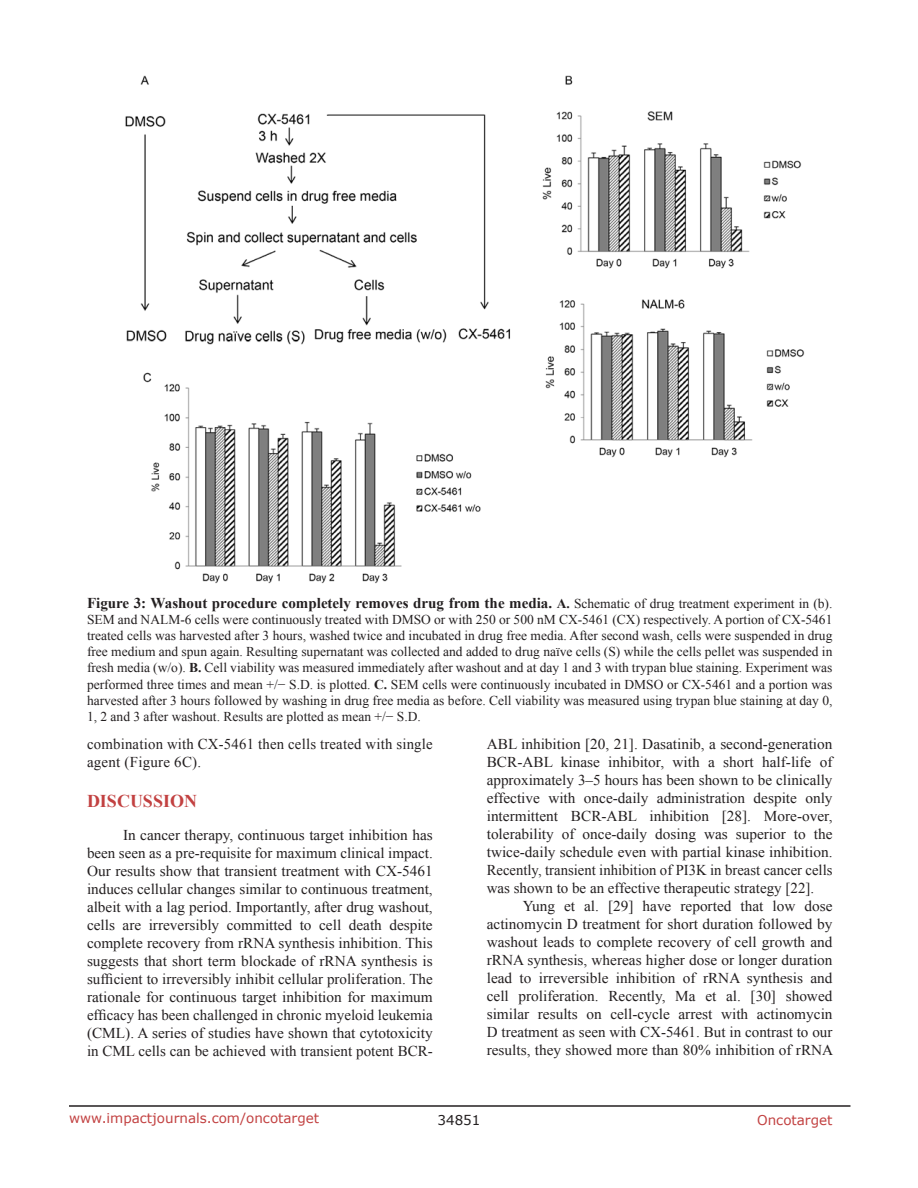
<style>
.page{position:relative;width:918px;height:1188px;background:#fff}
.page>*{position:absolute;margin:0;border:0;box-sizing:border-box;transform-origin:0 0}
.Heading{font:700 18px "Times New Roman";color:#c24141}
.BodyText{font:15px/18px "Times New Roman";color:#231f20;text-align:justify}
.FigureText{font:700 15px "Times New Roman";color:#231f20}
.FigureText-2{font:13.5px/16.2px "Times New Roman";color:#231f20;text-align:justify}
.t1{font:13.5px "Verdana";color:#c24141}
.t2{font:13.5px "Verdana";color:#231f20}
.s1{font-size:13.5px}
.s2{font-weight:400;font-size:13.5px}
.s3{font-weight:700}
</style>
<div class="page">
<hr style="left:69px;top:1105px;width:781px;height:2px;background:#231f20">
<img style="left:125px;top:75px;width:680px;height:509px">
<p class="FigureText" style="left:87px;top:592px;width:747px">Figure 3: Washout procedure completely removes drug from the media. <span class="s1">A.</span> <span class="s2">Schematic of drug treatment experiment in (b).</span></p>
<p class="FigureText-2" style="left:87px;top:611px;width:747px">SEM and NALM-6 cells were continuously treated with DMSO or with 250 or 500 nM CX-5461 (CX) respectively. A portion of CX-5461 treated cells was harvested after 3 hours, washed twice and incubated in drug free media. After second wash, cells were suspended in drug free medium and spun again. Resulting supernatant was collected and added to drug naïve cells (S) while the cells pellet was suspended in fresh media (w/o). <span class="s3">B.</span> Cell viability was measured immediately after washout and at day 1 and 3 with trypan blue staining. Experiment was performed three times and mean +/− S.D. is plotted. <span class="s3">C.</span> SEM cells were continuously incubated in DMSO or CX-5461 and a portion was harvested after 3 hours followed by washing in drug free media as before. Cell viability was measured using trypan blue staining at day 0, 1, 2 and 3 after washout. Results are plotted as mean +/− S.D.</p>
<p class="BodyText" style="left:87px;top:735px;width:347px">combination with CX-5461 then cells treated with single agent (Figure 6C).</p>
<p class="Heading" style="left:87px;top:788px;width:112px">DISCUSSION</p>
<p class="BodyText" style="left:87px;top:826px;width:347px;text-indent:36px">In cancer therapy, continuous target inhibition has been seen as a pre-requisite for maximum clinical impact.<br>Our results show that transient treatment with CX-5461 induces cellular changes similar to continuous treatment, albeit with a lag period. Importantly, after drug washout, cells are irreversibly committed to cell death despite complete recovery from rRNA synthesis inhibition. This suggests that short term blockade of rRNA synthesis is sufficient to irreversibly inhibit cellular proliferation. The rationale for continuous target inhibition for maximum efficacy has been challenged in chronic myeloid leukemia (CML). A series of studies have shown that cytotoxicity in CML cells can be achieved with transient potent BCR-</p>
<p class="BodyText" style="left:487px;top:735px;width:347px">ABL inhibition [20, 21]. Dasatinib, a second-generation BCR-ABL kinase inhibitor, with a short half-life of approximately 3–5 hours has been shown to be clinically effective with once-daily administration despite only intermittent BCR-ABL inhibition [28]. More-over, tolerability of once-daily dosing was superior to the twice-daily schedule even with partial kinase inhibition.<br>Recently, transient inhibition of PI3K in breast cancer cells was shown to be an effective therapeutic strategy [22].</p>
<p class="BodyText" style="left:487px;top:897px;width:348px;text-indent:36px">Yung et al. [29] have reported that low dose actinomycin D treatment for short duration followed by washout leads to complete recovery of cell growth and rRNA synthesis, whereas higher dose or longer duration lead to irreversible inhibition of rRNA synthesis and cell proliferation. Recently, Ma et al. [30] showed similar results on cell-cycle arrest with actinomycin D treatment as seen with CX-5461. But in contrast to our results, they showed more than 80% inhibition of rRNA</p>
<p class="t1" style="left:69px;top:1109px;width:252px">www.impactjournals.com/oncotarget</p>
<p class="t2" style="left:438px;top:1111px;width:44px">34851</p>
<p class="t1" style="left:757px;top:1111px;width:77px">Oncotarget</p>
</div>
